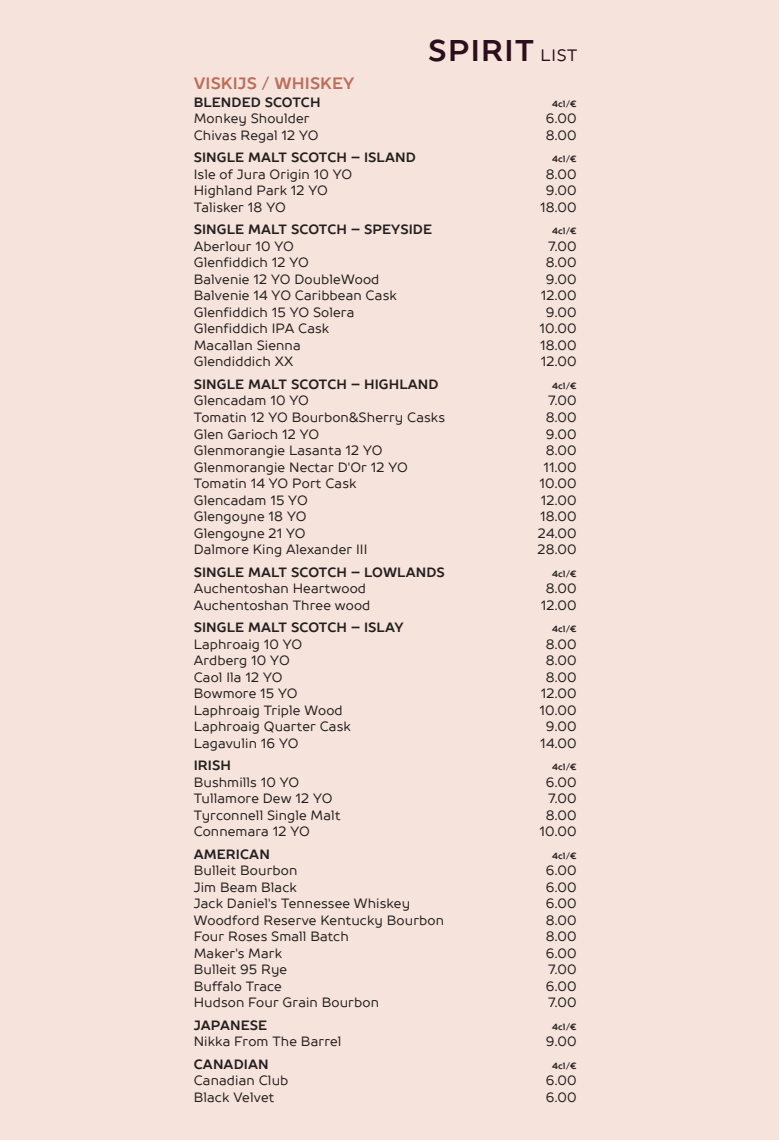
<style>
.page{position:relative;width:779px;height:1140px;background:#fff}
.page>*{position:absolute;margin:0;border:0;box-sizing:border-box;transform-origin:0 0}
.t1{font:700 30px "TT Prosto Sans";letter-spacing:.05em;color:#2c0e1d;scale:.95 1}
.t2{font:700 16.5px "TT Prosto Sans";letter-spacing:.01em;color:#bc6e5b;scale:.95 1}
.t3{font:13.5px "TT Prosto Sans";letter-spacing:.01em;color:#231f20;scale:.95 1}
.t4{font:700 13.5px "TT Prosto Sans";letter-spacing:.01em;color:#231f20;scale:.95 1}
.t5{font:700 9px "TT Prosto Sans";letter-spacing:.01em;color:#231f20;scale:.95 1}
.s1{font-weight:400;font-size:16.5px}
.s2{font-weight:400}
</style>
<div class="page">
<div style="left:0;top:0;width:778px;height:1140px;background:#f6e4dc"></div>
<h1 class="t1" style="left:428px;top:30px;width:158px">SPIRIT <span class="s1">LIST</span></h1>
<p class="t2" style="left:194px;top:72px;width:170px">VISKIJS <span class="s2">/</span> WHISKEY</p>
<p class="t4" style="left:194px;top:93px;width:135px">BLENDED SCOTCH</p>
<p class="t5" style="left:552px;top:98px;width:27px">4cl<span class="s2">/</span>€</p>
<p class="t3" style="left:194px;top:110px;width:123px">Monkey Shoulder</p>
<p class="t3" style="left:545px;top:110px;width:34px">6.00</p>
<p class="t3" style="left:194px;top:126px;width:133px">Chivas Regal 12 YO</p>
<p class="t3" style="left:545px;top:126px;width:34px">8.00</p>
<p class="t4" style="left:194px;top:149px;width:235px">SINGLE MALT SCOTCH – ISLAND</p>
<p class="t5" style="left:552px;top:153px;width:27px">4cl<span class="s2">/</span>€</p>
<p class="t3" style="left:194px;top:165px;width:168px">Isle of Jura Origin 10 YO</p>
<p class="t3" style="left:545px;top:165px;width:34px">8.00</p>
<p class="t3" style="left:194px;top:182px;width:143px">Highland Park 12 YO</p>
<p class="t3" style="left:545px;top:182px;width:34px">9.00</p>
<p class="t3" style="left:194px;top:198px;width:98px">Talisker 18 YO</p>
<p class="t3" style="left:539px;top:198px;width:40px">18.00</p>
<p class="t4" style="left:194px;top:221px;width:252px">SINGLE MALT SCOTCH – SPEYSIDE</p>
<p class="t5" style="left:552px;top:225px;width:27px">4cl<span class="s2">/</span>€</p>
<p class="t3" style="left:194px;top:237px;width:107px">Aberlour 10 YO</p>
<p class="t3" style="left:548px;top:237px;width:32px">7.00</p>
<p class="t3" style="left:194px;top:254px;width:123px">Glenfiddich 12 YO</p>
<p class="t3" style="left:545px;top:254px;width:34px">8.00</p>
<p class="t3" style="left:194px;top:270px;width:197px">Balvenie 12 YO DoubleWood</p>
<p class="t3" style="left:545px;top:270px;width:34px">9.00</p>
<p class="t3" style="left:194px;top:287px;width:215px">Balvenie 14 YO Caribbean Cask</p>
<p class="t3" style="left:540px;top:287px;width:39px">12.00</p>
<p class="t3" style="left:194px;top:303px;width:170px">Glenfiddich 15 YO Solera</p>
<p class="t3" style="left:545px;top:303px;width:34px">9.00</p>
<p class="t3" style="left:194px;top:320px;width:144px">Glenfiddich IPA Cask</p>
<p class="t3" style="left:539px;top:320px;width:41px">10.00</p>
<p class="t3" style="left:194px;top:336px;width:114px">Macallan Sienna</p>
<p class="t3" style="left:539px;top:336px;width:40px">18.00</p>
<p class="t3" style="left:194px;top:353px;width:106px">Glendiddich XX</p>
<p class="t3" style="left:540px;top:353px;width:39px">12.00</p>
<p class="t4" style="left:194px;top:375px;width:259px">SINGLE MALT SCOTCH – HIGHLAND</p>
<p class="t5" style="left:552px;top:380px;width:27px">4cl<span class="s2">/</span>€</p>
<p class="t3" style="left:194px;top:392px;width:123px">Glencadam 10 YO</p>
<p class="t3" style="left:548px;top:392px;width:32px">7.00</p>
<p class="t3" style="left:194px;top:408px;width:266px">Tomatin 12 YO Bourbon&amp;Sherry Casks</p>
<p class="t3" style="left:545px;top:408px;width:34px">8.00</p>
<p class="t3" style="left:194px;top:425px;width:133px">Glen Garioch 12 YO</p>
<p class="t3" style="left:545px;top:425px;width:34px">9.00</p>
<p class="t3" style="left:194px;top:441px;width:200px">Glenmorangie Lasanta 12 YO</p>
<p class="t3" style="left:545px;top:441px;width:34px">8.00</p>
<p class="t3" style="left:194px;top:458px;width:227px">Glenmorangie Nectar D'Or 12 YO</p>
<p class="t3" style="left:543px;top:458px;width:37px">11.00</p>
<p class="t3" style="left:194px;top:474px;width:173px">Tomatin 14 YO Port Cask</p>
<p class="t3" style="left:539px;top:474px;width:41px">10.00</p>
<p class="t3" style="left:194px;top:491px;width:121px">Glencadam 15 YO</p>
<p class="t3" style="left:540px;top:491px;width:39px">12.00</p>
<p class="t3" style="left:194px;top:507px;width:120px">Glengoyne 18 YO</p>
<p class="t3" style="left:539px;top:507px;width:40px">18.00</p>
<p class="t3" style="left:194px;top:524px;width:119px">Glengoyne 21 YO</p>
<p class="t3" style="left:537px;top:524px;width:42px">24.00</p>
<p class="t3" style="left:194px;top:540px;width:184px">Dalmore King Alexander III</p>
<p class="t3" style="left:537px;top:540px;width:43px">28.00</p>
<p class="t4" style="left:194px;top:563px;width:265px">SINGLE MALT SCOTCH – LOWLANDS</p>
<p class="t5" style="left:552px;top:567px;width:27px">4cl<span class="s2">/</span>€</p>
<p class="t3" style="left:194px;top:579px;width:183px">Auchentoshan Heartwood</p>
<p class="t3" style="left:545px;top:579px;width:34px">8.00</p>
<p class="t3" style="left:194px;top:596px;width:187px">Auchentoshan Three wood</p>
<p class="t3" style="left:540px;top:596px;width:39px">12.00</p>
<p class="t4" style="left:194px;top:618px;width:222px">SINGLE MALT SCOTCH – ISLAY</p>
<p class="t5" style="left:552px;top:623px;width:27px">4cl<span class="s2">/</span>€</p>
<p class="t3" style="left:194px;top:635px;width:116px">Laphroaig 10 YO</p>
<p class="t3" style="left:545px;top:635px;width:34px">8.00</p>
<p class="t3" style="left:194px;top:651px;width:103px">Ardberg 10 YO</p>
<p class="t3" style="left:545px;top:651px;width:34px">8.00</p>
<p class="t3" style="left:194px;top:668px;width:95px">Caol Ila 12 YO</p>
<p class="t3" style="left:545px;top:668px;width:34px">8.00</p>
<p class="t3" style="left:194px;top:684px;width:111px">Bowmore 15 YO</p>
<p class="t3" style="left:540px;top:684px;width:39px">12.00</p>
<p class="t3" style="left:194px;top:701px;width:158px">Laphroaig Triple Wood</p>
<p class="t3" style="left:539px;top:701px;width:41px">10.00</p>
<p class="t3" style="left:194px;top:717px;width:167px">Laphroaig Quarter Cask</p>
<p class="t3" style="left:545px;top:717px;width:34px">9.00</p>
<p class="t3" style="left:194px;top:734px;width:112px">Lagavulin 16 YO</p>
<p class="t3" style="left:540px;top:734px;width:40px">14.00</p>
<p class="t4" style="left:194px;top:756px;width:41px">IRISH</p>
<p class="t5" style="left:552px;top:761px;width:27px">4cl<span class="s2">/</span>€</p>
<p class="t3" style="left:194px;top:773px;width:113px">Bushmills 10 YO</p>
<p class="t3" style="left:545px;top:773px;width:34px">6.00</p>
<p class="t3" style="left:194px;top:789px;width:147px">Tullamore Dew 12 YO</p>
<p class="t3" style="left:548px;top:789px;width:32px">7.00</p>
<p class="t3" style="left:194px;top:806px;width:156px">Tyrconnell Single Malt</p>
<p class="t3" style="left:545px;top:806px;width:34px">8.00</p>
<p class="t3" style="left:194px;top:822px;width:124px">Connemara 12 YO</p>
<p class="t3" style="left:539px;top:822px;width:41px">10.00</p>
<p class="t4" style="left:194px;top:845px;width:82px">AMERICAN</p>
<p class="t5" style="left:552px;top:849px;width:27px">4cl<span class="s2">/</span>€</p>
<p class="t3" style="left:194px;top:861px;width:111px">Bulleit Bourbon</p>
<p class="t3" style="left:545px;top:861px;width:34px">6.00</p>
<p class="t3" style="left:194px;top:878px;width:110px">Jim Beam Black</p>
<p class="t3" style="left:545px;top:878px;width:34px">6.00</p>
<p class="t3" style="left:194px;top:894px;width:229px">Jack Daniel's Tennessee Whiskey</p>
<p class="t3" style="left:545px;top:894px;width:34px">6.00</p>
<p class="t3" style="left:194px;top:911px;width:265px">Woodford Reserve Kentucky Bourbon</p>
<p class="t3" style="left:545px;top:911px;width:34px">8.00</p>
<p class="t3" style="left:194px;top:927px;width:165px">Four Roses Small Batch</p>
<p class="t3" style="left:545px;top:927px;width:34px">8.00</p>
<p class="t3" style="left:194px;top:944px;width:95px">Maker's Mark</p>
<p class="t3" style="left:545px;top:944px;width:34px">6.00</p>
<p class="t3" style="left:194px;top:960px;width:100px">Bulleit 95 Rye</p>
<p class="t3" style="left:548px;top:960px;width:32px">7.00</p>
<p class="t3" style="left:194px;top:977px;width:94px">Buffalo Trace</p>
<p class="t3" style="left:545px;top:977px;width:34px">6.00</p>
<p class="t3" style="left:194px;top:993px;width:196px">Hudson Four Grain Bourbon</p>
<p class="t3" style="left:548px;top:993px;width:32px">7.00</p>
<p class="t4" style="left:194px;top:1016px;width:79px">JAPANESE</p>
<p class="t5" style="left:552px;top:1020px;width:27px">4cl<span class="s2">/</span>€</p>
<p class="t3" style="left:194px;top:1032px;width:157px">Nikka From The Barrel</p>
<p class="t3" style="left:545px;top:1032px;width:34px">9.00</p>
<p class="t4" style="left:194px;top:1055px;width:80px">CANADIAN</p>
<p class="t5" style="left:552px;top:1059px;width:27px">4cl<span class="s2">/</span>€</p>
<p class="t3" style="left:194px;top:1071px;width:101px">Canadian Club</p>
<p class="t3" style="left:545px;top:1071px;width:34px">6.00</p>
<p class="t3" style="left:194px;top:1088px;width:86px">Black Velvet</p>
<p class="t3" style="left:545px;top:1088px;width:34px">6.00</p>
</div>
